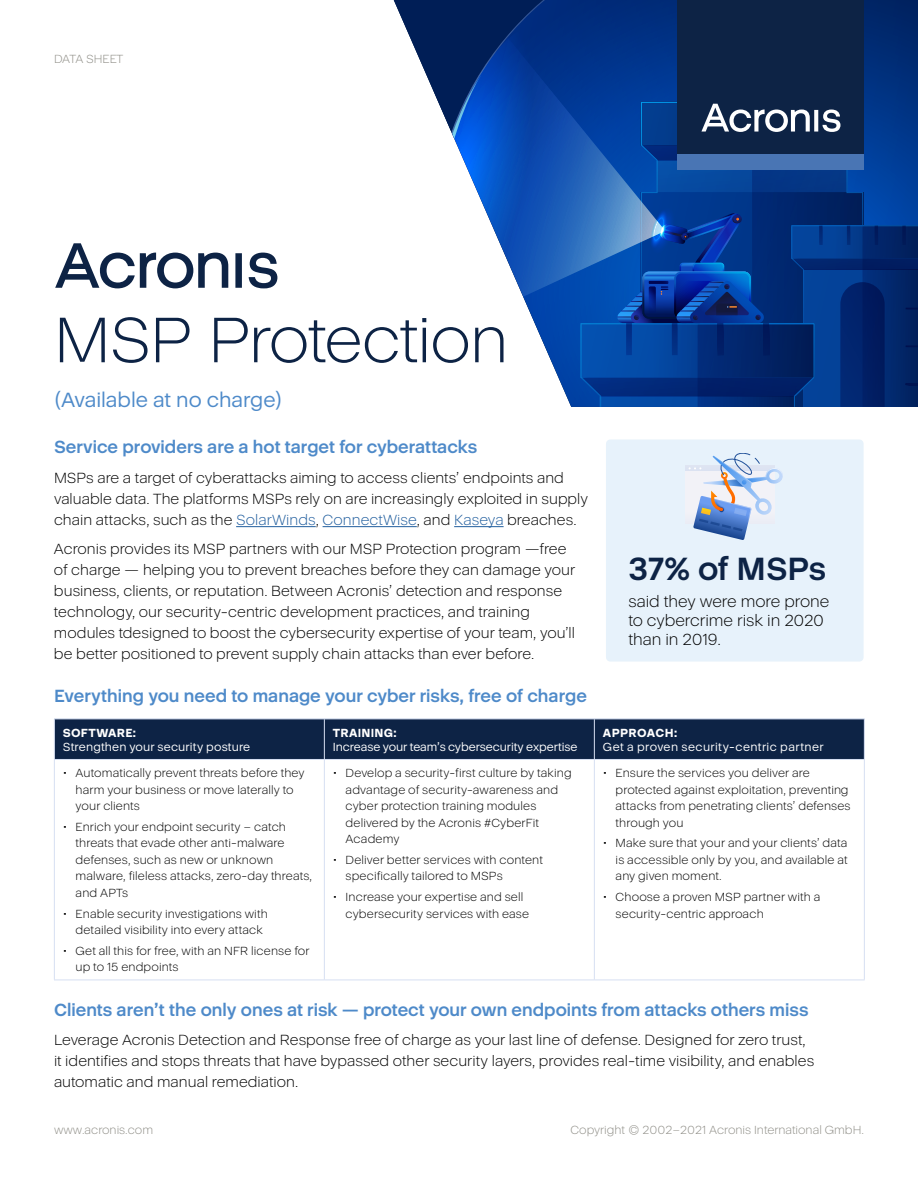
<style>
.page{position:relative;width:918px;height:1188px;background:#fff}
.page>*{position:absolute;margin:0;border:0;box-sizing:border-box;transform-origin:0 0}
.t1{font:300 65.4px/74.6px "Acronis Cyber";letter-spacing:-.02em;color:#0d2345}
.t2{font:700 32.85px "Acronis Cyber";letter-spacing:-.005em;color:#0d2345}
.t3{font:21px "Acronis Cyber";letter-spacing:-.005em;color:#4e8ac9}
.t4{font:700 18px "Acronis Cyber";color:#4e8ac9}
.t5{font:300 16.35px/19.2px "Acronis Cyber";letter-spacing:-.005em;color:#000}
.t6{font:300 15px/21px "Acronis Cyber";color:#000}
.t7{font:300 12px/16.5px "Acronis Cyber";letter-spacing:.01em;color:#000}
.t8{font:12px "Acronis Cyber VF";color:#8f8e87}
.t9{font:12px "Acronis Cyber";letter-spacing:-.005em;color:#fff}
.t10{font:12px "Acronis Cyber";letter-spacing:.035em;color:#fff}
.t11{font:12px "Acronis Cyber";letter-spacing:.015em;color:#fff}
.t12{font:800 12px "Acronis Cyber";letter-spacing:.02em;color:#fff}
.s1{color:#215e9e}
</style>
<div class="page">
<div style="left:606px;top:440px;width:258px;height:222px;background:#e7f2fb;border-radius:4px"></div>
<svg style="left:394px;top:0;width:39px;height:90px"></svg>
<svg style="left:433px;top:0;width:485px;height:407px"></svg>
<svg style="left:433px;top:24px;width:147px;height:339px"></svg>
<div style="left:678px;top:0;width:186px;height:154px;background:#0d2345"></div>
<svg style="left:580px;top:15px;width:338px;height:392px"></svg>
<hr style="left:236px;top:526px;width:80px;height:1px;background:#215e9e">
<hr style="left:323px;top:526px;width:94px;height:1px;background:#215e9e">
<hr style="left:454px;top:526px;width:50px;height:1px;background:#215e9e">
<div style="left:55px;top:720px;width:809px;height:39px;background:#0d2345"></div>
<svg style="left:55px;top:979px;width:809px;height:1px"></svg>
<hr style="left:54px;top:719px;width:270px;height:1px;background:#d6dff2">
<hr style="left:54px;top:719px;width:1px;height:40px;background:#d6dff2">
<hr style="left:324px;top:719px;width:270px;height:1px;background:#d6dff2">
<hr style="left:594px;top:719px;width:271px;height:1px;background:#d6dff2">
<hr style="left:324px;top:719px;width:1px;height:40px;background:#d6dff2">
<hr style="left:594px;top:719px;width:1px;height:40px;background:#d6dff2">
<hr style="left:864px;top:719px;width:1px;height:40px;background:#d6dff2">
<hr style="left:54px;top:759px;width:270px;height:1px;background:#d6dff2">
<hr style="left:54px;top:760px;width:1px;height:220px;background:#d6dff2">
<hr style="left:324px;top:759px;width:270px;height:1px;background:#d6dff2">
<hr style="left:594px;top:759px;width:271px;height:1px;background:#d6dff2">
<hr style="left:324px;top:760px;width:1px;height:220px;background:#d6dff2">
<hr style="left:594px;top:760px;width:1px;height:220px;background:#d6dff2">
<hr style="left:864px;top:760px;width:1px;height:220px;background:#d6dff2">
<hr style="left:54px;top:980px;width:270px;height:1px;background:#d6dff2">
<hr style="left:324px;top:980px;width:270px;height:1px;background:#d6dff2">
<hr style="left:594px;top:980px;width:271px;height:1px;background:#d6dff2">
<div style="left:685px;top:466px;width:89px;height:58px;background:#f2f2f7"></div>
<div style="left:685px;top:466px;width:89px;height:5px;background:#dde3f2"></div>
<svg style="left:689px;top:453px;width:94px;height:87px"></svg>
<p class="t8" style="left:54px;top:52px;width:71px">DATA SHEET</p>
<h1 class="t1" style="left:54px;top:228px;width:456px">ጷ<br>MSP Protection</h1>
<h3 class="t3" style="left:54px;top:387px;width:230px">(Available at no charge)</h3>
<h3 class="t4" style="left:54px;top:436px;width:425px">Service providers are a hot target for cyberattacks</h3>
<p class="t6" style="left:54px;top:467px;width:536px">MSPs are a target of cyberattacks aiming to access clients’ endpoints and valuable data. The platforms MSPs rely on are increasingly exploited in supply chain attacks, such as the <span class="s1">SolarWinds</span>, <span class="s1">ConnectWise</span>, and <span class="s1">Kaseya</span> breaches.</p>
<p class="t6" style="left:54px;top:539px;width:523px">Acronis provides its MSP partners with our MSP Protection program —free of charge — helping you to prevent breaches before they can damage your business, clients, or reputation. Between Acronis’ detection and response technology, our security-centric development practices, and training modules tdesigned to boost the cybersecurity expertise of your team, you’ll be better positioned to prevent supply chain attacks than ever before.</p>
<h3 class="t4" style="left:54px;top:684px;width:534px">Everything you need to manage your cyber risks, free of charge</h3>
<p class="t12" style="left:63px;top:725px;width:75px">SOFTWARE:</p>
<p class="t11" style="left:63px;top:740px;width:189px">Strengthen your security posture</p>
<p class="t12" style="left:333px;top:725px;width:65px">TRAINING:</p>
<p class="t9" style="left:333px;top:740px;width:246px">Increase your team’s cybersecurity expertise</p>
<p class="t7" style="left:76px;top:765px;width:231px;text-indent:-13px">• Automatically prevent threats before they harm your business or move laterally to your clients</p>
<p class="t7" style="left:76px;top:819px;width:238px;text-indent:-13px">• Enrich your endpoint security – catch threats that evade other anti-malware defenses, such as new or unknown malware, fileless attacks, zero-day threats, and APTs</p>
<p class="t7" style="left:76px;top:905px;width:194px;text-indent:-13px">• Enable security investigations with detailed visibility into every attack</p>
<p class="t7" style="left:76px;top:943px;width:235px;text-indent:-13px">• Get all this for free, with an NFR license for up to 15 endpoints</p>
<p class="t7" style="left:346px;top:765px;width:228px;text-indent:-13px">• Develop a security-first culture by taking advantage of security-awareness and cyber protection training modules delivered by the Acronis #CyberFit<br>Academy</p>
<p class="t7" style="left:346px;top:852px;width:199px;text-indent:-13px">• Deliver better services with content specifically tailored to MSPs</p>
<p class="t7" style="left:346px;top:889px;width:185px;text-indent:-13px">• Increase your expertise and sell cybersecurity services with ease</p>
<h2 class="t2" style="left:628px;top:549px;width:199px">37% of MSPs</h2>
<h3 class="t5" style="left:628px;top:592px;width:203px">said they were more prone to cybercrime risk in 2020 than in 2019.</h3>
<p class="t12" style="left:603px;top:725px;width:76px">APPROACH:</p>
<p class="t10" style="left:603px;top:740px;width:222px">Get a proven security-centric partner</p>
<p class="t7" style="left:616px;top:765px;width:237px;text-indent:-13px">• Ensure the services you deliver are protected against exploitation, preventing attacks from penetrating clients’ defenses through you</p>
<p class="t7" style="left:616px;top:835px;width:233px;text-align:justify;text-indent:-13px">• Make sure that your and your clients’ data is accessible only by you, and available at any given moment.</p>
<p class="t7" style="left:616px;top:889px;width:206px;text-indent:-13px">• Choose a proven MSP partner with a security-centric approach</p>
<h3 class="t4" style="left:54px;top:999px;width:756px">Clients aren’t the only ones at risk — protect your own endpoints from attacks others miss</h3>
<p class="t6" style="left:54px;top:1030px;width:762px">Leverage Acronis Detection and Response free of charge as your last line of defense. Designed for zero trust, it identifies and stops threats that have bypassed other security layers, provides real-time visibility, and enables automatic and manual remediation.</p>
<p class="t8" style="left:54px;top:1123px;width:101px">www.acronis.com</p>
<p class="t8" style="left:571px;top:1123px;width:295px">Copyright © 2002–2021 Acronis International GmbH.</p>
</div>
